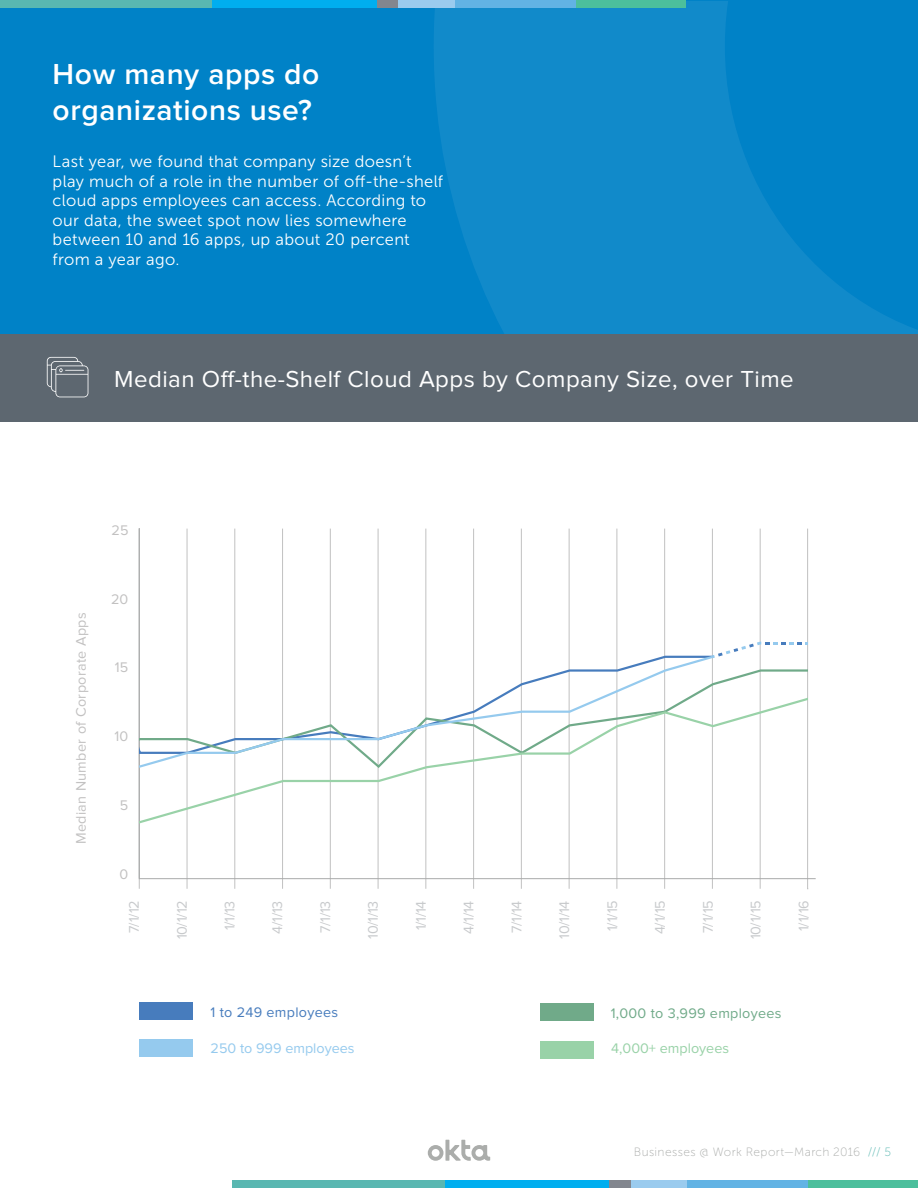
<style>
.page{position:relative;width:918px;height:1188px;background:#fff}
.page>*{position:absolute;margin:0;border:0;box-sizing:border-box;transform-origin:0 0}
.t1{font:600 30px/36px "Proxima Nova";letter-spacing:.02em;color:#fff}
.t2{font:24px "Proxima Nova";letter-spacing:.02em;color:#fff}
.t3{font:16.5px/19.5px "Museo Sans 300";letter-spacing:.02em;color:#fff}
.t4{font:14.4px "Proxima Nova";letter-spacing:-.04em;color:#c8cacc}
.t5{font:14.4px "Proxima Nova";letter-spacing:.025em;color:#c2c1c1}
.t6{font:14.4px "Proxima Nova";letter-spacing:.02em;color:#70aa89}
.t7{font:14.4px "Proxima Nova";color:#95caee}
.t8{font:14.4px "Proxima Nova";letter-spacing:.02em;color:#477cbd}
.t9{font:14.4px "Proxima Nova";color:#99d2a8}
.t10{font:12px "Museo Sans 100";letter-spacing:.035em;color:#abadab}
.s1{color:#59b7b1}
</style>
<div class="page">
<div style="left:1px;top:1px;width:916px;height:332px;background:#0082c7"></div>
<svg style="left:434px;top:2px;width:484px;height:332px;fill:#118aca"></svg>
<hr style="left:664px;top:529px;width:1px;height:360px;background:#c1c1c1">
<hr style="left:617px;top:529px;width:1px;height:360px;background:#c1c1c1">
<hr style="left:569px;top:529px;width:1px;height:360px;background:#c1c1c1">
<hr style="left:521px;top:529px;width:1px;height:360px;background:#c1c1c1">
<hr style="left:473px;top:529px;width:1px;height:360px;background:#c1c1c1">
<hr style="left:426px;top:529px;width:1px;height:360px;background:#c1c1c1">
<hr style="left:378px;top:529px;width:1px;height:360px;background:#c1c1c1">
<hr style="left:330px;top:529px;width:1px;height:360px;background:#c1c1c1">
<hr style="left:282px;top:529px;width:1px;height:360px;background:#c1c1c1">
<hr style="left:187px;top:529px;width:1px;height:360px;background:#c1c1c1">
<hr style="left:235px;top:529px;width:1px;height:360px;background:#c1c1c1">
<hr style="left:139px;top:529px;width:1px;height:360px;background:#c1c1c1">
<svg style="left:139px;top:528px;width:677px;height:351px"></svg>
<div style="left:139px;top:1003px;width:54px;height:17px;background:#477cbd"></div>
<div style="left:139px;top:1040px;width:54px;height:17px;background:#95caee"></div>
<div style="left:540px;top:1042px;width:53px;height:17px;background:#99d2a8"></div>
<div style="left:540px;top:1003px;width:53px;height:18px;background:#70aa89"></div>
<svg style="left:139px;top:598px;width:573px;height:56px"></svg>
<svg style="left:139px;top:769px;width:573px;height:69px"></svg>
<svg style="left:139px;top:654px;width:573px;height:115px"></svg>
<svg style="left:712px;top:528px;width:97px;height:361px"></svg>
<div style="left:233px;top:1181px;width:212px;height:7px;background:#59b7b1"></div>
<div style="left:445px;top:1181px;width:165px;height:7px;background:#00aeef"></div>
<div style="left:610px;top:1181px;width:21px;height:7px;background:#82868e"></div>
<div style="left:631px;top:1181px;width:57px;height:7px;background:#9acbee"></div>
<div style="left:688px;top:1181px;width:121px;height:7px;background:#62b3e4"></div>
<div style="left:809px;top:1181px;width:109px;height:7px;background:#4cbf9c"></div>
<svg style="left:428px;top:1140px;width:62px;height:21px"></svg>
<div style="left:0;top:0;width:212px;height:7px;background:#59b7b1"></div>
<div style="left:212px;top:0;width:165px;height:7px;background:#00aeef"></div>
<div style="left:377px;top:0;width:21px;height:7px;background:#82868e"></div>
<div style="left:398px;top:0;width:57px;height:7px;background:#9acbee"></div>
<div style="left:455px;top:0;width:121px;height:7px;background:#62b3e4"></div>
<div style="left:576px;top:0;width:109px;height:7px;background:#4cbf9c"></div>
<div style="left:0;top:334px;width:918px;height:87px;background:#5d6770"></div>
<svg style="left:47px;top:357px;width:41px;height:40px"></svg>
<h1 class="t1" style="left:53px;top:57px;width:268px">How many apps do organizations use?</h1>
<p class="t3" style="left:53px;top:152px;width:392px">Last year, we found that company size doesn’t play much of a role in the number of off-the-shelf cloud apps employees can access. According to our data, the sweet spot now lies somewhere between 10 and 16 apps, up about 20 percent from a year ago.</p>
<h2 class="t2" style="left:114px;top:368px;width:681px">Median Off-the-Shelf Cloud Apps by Company Size, over Time</h2>
<p class="t5" style="left:112px;top:524px;width:18px">25</p>
<p class="t5" style="left:74px;top:844px;width:233px;rotate:-90deg">Median Number of Corporate Apps</p>
<p class="t5" style="left:111px;top:592px;width:19px">20</p>
<p class="t5" style="left:115px;top:661px;width:15px">15</p>
<p class="t5" style="left:115px;top:730px;width:15px">10</p>
<p class="t5" style="left:120px;top:799px;width:10px">5</p>
<p class="t5" style="left:120px;top:867px;width:10px">0</p>
<p class="t4" style="left:127px;top:933px;width:34px;rotate:-90deg">7/1/12</p>
<p class="t4" style="left:175px;top:939px;width:40px;rotate:-90deg">10/1/12</p>
<p class="t4" style="left:223px;top:930px;width:31px;rotate:-90deg">1/1/13</p>
<p class="t4" style="left:271px;top:934px;width:34px;rotate:-90deg">4/1/13</p>
<p class="t4" style="left:319px;top:933px;width:34px;rotate:-90deg">7/1/13</p>
<p class="t4" style="left:367px;top:939px;width:39px;rotate:-90deg">10/1/13</p>
<p class="t4" style="left:414px;top:930px;width:31px;rotate:-90deg">1/1/14</p>
<p class="t4" style="left:462px;top:934px;width:34px;rotate:-90deg">4/1/14</p>
<p class="t4" style="left:510px;top:933px;width:34px;rotate:-90deg">7/1/14</p>
<p class="t4" style="left:558px;top:939px;width:40px;rotate:-90deg">10/1/14</p>
<p class="t4" style="left:606px;top:931px;width:32px;rotate:-90deg">1/1/15</p>
<p class="t4" style="left:654px;top:934px;width:35px;rotate:-90deg">4/1/15</p>
<p class="t4" style="left:701px;top:933px;width:34px;rotate:-90deg">7/1/15</p>
<p class="t4" style="left:749px;top:939px;width:40px;rotate:-90deg">10/1/15</p>
<p class="t4" style="left:797px;top:931px;width:32px;rotate:-90deg">1/1/16</p>
<p class="t8" style="left:211px;top:1006px;width:129px">1 to 249 employees</p>
<p class="t7" style="left:211px;top:1042px;width:146px">250 to 999 employees</p>
<p class="t9" style="left:611px;top:1042px;width:119px">4,000+ employees</p>
<p class="t6" style="left:611px;top:1006px;width:172px">1,000 to 3,999 employees</p>
<p class="t10" style="left:634px;top:1146px;width:259px">Businesses @ Work Report—March 2016 <span class="s1">/// 5</span></p>
</div>
